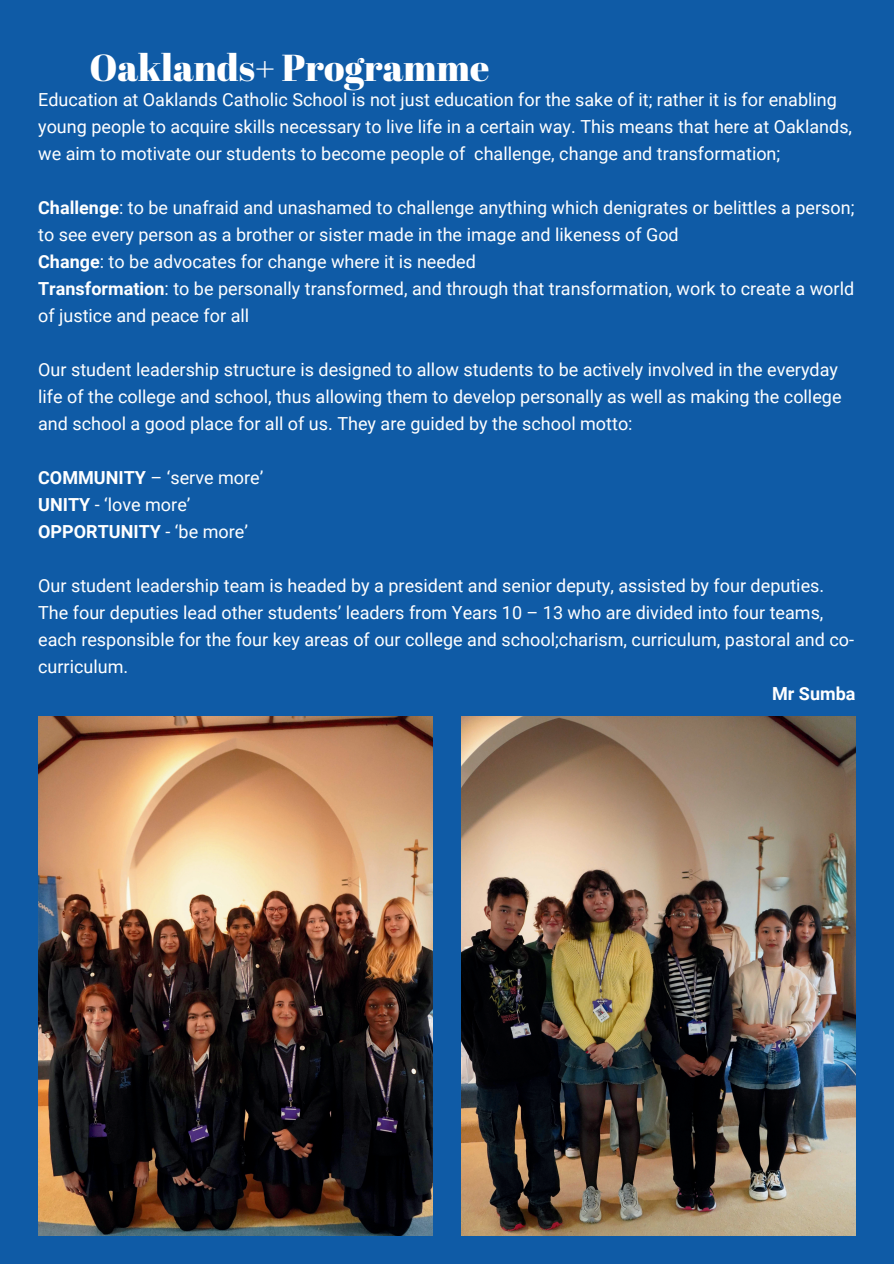
<style>
.page{position:relative;width:894px;height:1264px;background:#fff}
.page>*{position:absolute;margin:0;border:0;box-sizing:border-box;transform-origin:0 0}
.t1{font:37.5px "Abril Fatface";color:#fff}
.t2{font:18px/27px "Roboto";color:#fff}
.t3{font:700 18px "Roboto";color:#fff}
.s1{font-weight:700}
</style>
<div class="page">
<div style="left:0;top:0;width:893px;height:1263px;background:#0f5ba6"></div>
<img style="left:38px;top:716px;width:394px;height:519px">
<img style="left:461px;top:716px;width:394px;height:519px">
<h1 class="t1" style="left:89px;top:41px;width:401px">Oaklands+ Programme</h1>
<p class="t2" style="left:38px;top:85px;width:815px">Education at Oaklands Catholic School is not just education for the sake of it; rather it is for enabling young people to acquire skills necessary to live life in a certain way. This means that here at Oaklands, we aim to motivate our students to become people of challenge, change and transformation;</p>
<p class="t2" style="left:38px;top:193px;width:817px"><span class="s1">Challenge</span>: to be unafraid and unashamed to challenge anything which denigrates or belittles a person; to see every person as a brother or sister made in the image and likeness of God<br><span class="s1">Change</span>: to be advocates for change where it is needed<br><span class="s1">Transformation</span>: to be personally transformed, and through that transformation, work to create a world of justice and peace for all</p>
<p class="t2" style="left:38px;top:355px;width:804px">Our student leadership structure is designed to allow students to be actively involved in the everyday life of the college and school, thus allowing them to develop personally as well as making the college and school a good place for all of us. They are guided by the school motto:</p>
<p class="t2" style="left:38px;top:463px;width:227px"><span class="s1">COMMUNITY</span> – ‘serve more’<br><span class="s1">UNITY</span> - ‘love more’<br><span class="s1">OPPORTUNITY</span> - ‘be more’</p>
<p class="t2" style="left:38px;top:571px;width:817px">Our student leadership team is headed by a president and senior deputy, assisted by four deputies.<br>The four deputies lead other students’ leaders from Years 10 – 13 who are divided into four teams, each responsible for the four key areas of our college and school;charism, curriculum, pastoral and co&shy;curriculum.</p>
<p class="t3" style="left:771px;top:681px;width:85px">Mr Sumba</p>
</div>
